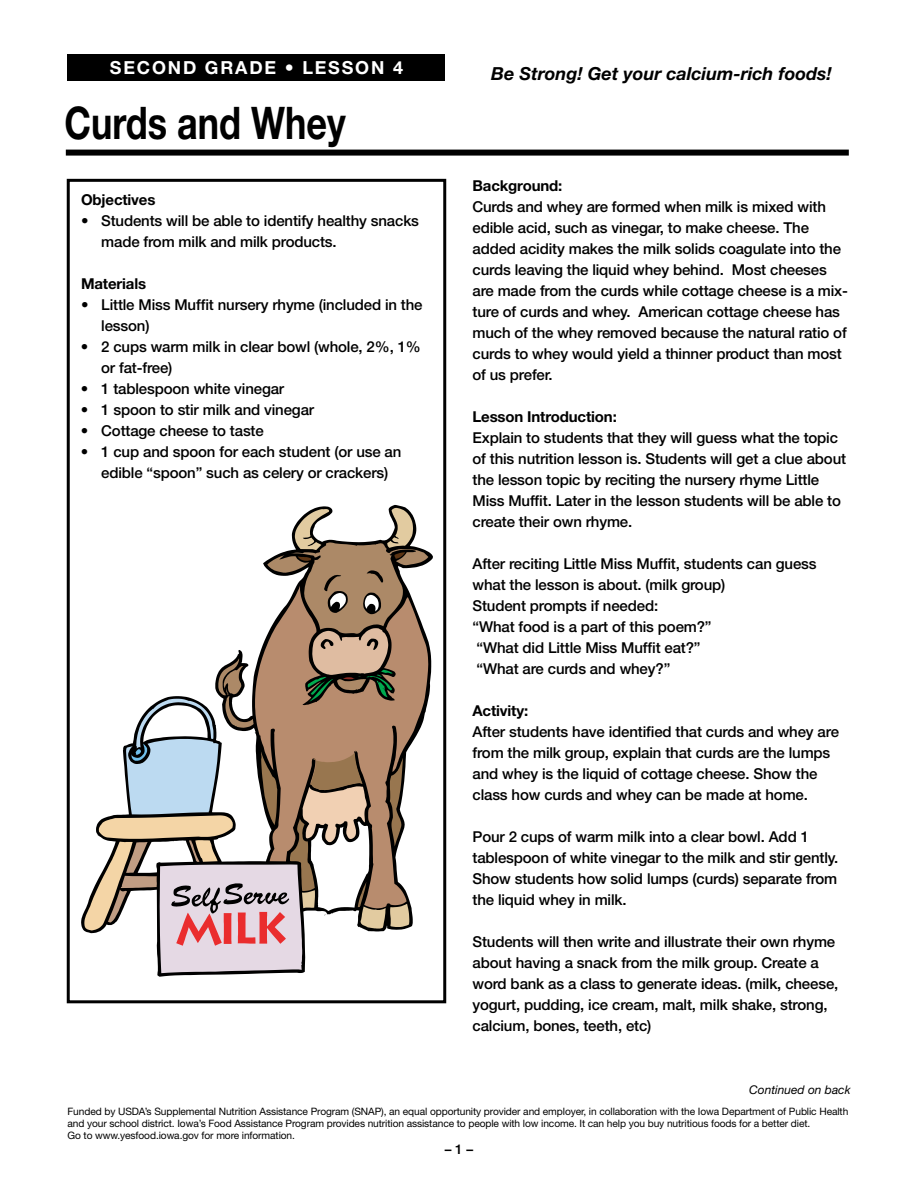
<style>
.page{position:relative;width:918px;height:1188px;background:#fff}
.page>*{position:absolute;margin:0;border:0;box-sizing:border-box;transform-origin:0 0}
.t1{font:700 45px "Helvetica Neue";color:#000;scale:.8 1}
.t2{font:italic 700 18px "Helvetica Neue";color:#000}
.t3{font:700 18px "Helvetica Neue";letter-spacing:.1em;color:#fff}
.t4{font:500 15px/21px "Helvetica Neue";letter-spacing:-.01em;color:#000}
.t5{font:700 15px "Helvetica Neue";letter-spacing:-.01em;color:#000}
.t6{font:500 13.5px "Helvetica Neue";color:#000}
.t7{font:italic 12px "Helvetica Neue";color:#000}
.t8{font:10.2px/12px "Helvetica Neue";letter-spacing:-.01em;color:#000}
</style>
<div class="page">
<div style="left:66px;top:150px;width:783px;height:6px;background:#000"></div>
<div style="left:67px;top:179px;width:379px;height:824px;border:3px solid #000"></div>
<div style="left:68px;top:54px;width:378px;height:27px;background:#000"></div>
<svg style="left:84px;top:508px;width:344px;height:465px"></svg>
<p class="t3" style="left:110px;top:57px;width:295px">second Grade • Lesson 4</p>
<h1 class="t1" style="left:64px;top:95px;width:353px">Curds and Whey</h1>
<p class="t5" style="left:81px;top:190px;width:76px">Objectives</p>
<p class="t4" style="left:101px;top:210px;width:319px;text-indent:-20px">• Students will be able to identify healthy snacks made from milk and milk products.</p>
<p class="t5" style="left:81px;top:274px;width:67px">Materials</p>
<p class="t4" style="left:101px;top:294px;width:323px;text-indent:-20px">• Little Miss Muffit nursery rhyme (included in the lesson)</p>
<p class="t4" style="left:101px;top:336px;width:321px;text-indent:-20px">• 2 cups warm milk in clear bowl (whole, 2%, 1% or fat-free)</p>
<p class="t4" style="left:81px;top:378px;width:205px">• 1 tablespoon white vinegar</p>
<p class="t4" style="left:81px;top:399px;width:235px">• 1 spoon to stir milk and vinegar</p>
<p class="t4" style="left:81px;top:420px;width:184px">• Cottage cheese to taste</p>
<p class="t4" style="left:81px;top:441px;width:322px;text-align:center">• 1 cup and spoon for each student (or use an edible “spoon” such as celery or crackers)</p>
<p class="t2" style="left:491px;top:63px;width:342px">Be Strong! Get your calcium-rich foods!</p>
<p class="t5" style="left:472px;top:177px;width:91px">Background:</p>
<p class="t4" style="left:472px;top:196px;width:377px">Curds and whey are formed when milk is mixed with edible acid, such as vinegar, to make cheese. The added acidity makes the milk solids coagulate into the curds leaving the liquid whey behind. Most cheeses are made from the curds while cottage cheese is a mix&shy;ture of curds and whey. American cottage cheese has much of the whey removed because the natural ratio of curds to whey would yield a thinner product than most of us prefer.</p>
<p class="t5" style="left:472px;top:408px;width:146px">Lesson Introduction:</p>
<p class="t4" style="left:472px;top:427px;width:375px">Explain to students that they will guess what the topic of this nutrition lesson is. Students will get a clue about the lesson topic by reciting the nursery rhyme Little Miss Muffit. Later in the lesson students will be able to create their own rhyme.</p>
<p class="t4" style="left:472px;top:553px;width:346px">After reciting Little Miss Muffit, students can guess what the lesson is about. (milk group)<br>Student prompts if needed:<br>“What food is a part of this poem?”<br>“What did Little Miss Muffit eat?”<br>“What are curds and whey?”</p>
<p class="t5" style="left:472px;top:702px;width:57px">Activity:</p>
<p class="t4" style="left:472px;top:721px;width:368px">After students have identified that curds and whey are from the milk group, explain that curds are the lumps and whey is the liquid of cottage cheese. Show the class how curds and whey can be made at home.</p>
<p class="t4" style="left:472px;top:826px;width:367px">Pour 2 cups of warm milk into a clear bowl. Add 1 tablespoon of white vinegar to the milk and stir gently.<br>Show students how solid lumps (curds) separate from the liquid whey in milk.</p>
<p class="t4" style="left:472px;top:931px;width:367px">Students will then write and illustrate their own rhyme about having a snack from the milk group. Create a word bank as a class to generate ideas. (milk, cheese, yogurt, pudding, ice cream, malt, milk shake, strong, calcium, bones, teeth, etc)</p>
<p class="t7" style="left:749px;top:1082px;width:103px">Continued on back</p>
<p class="t8" style="left:68px;top:1105px;width:782px">Funded by USDA’s Supplemental Nutrition Assistance Program (SNAP), an equal opportunity provider and employer, in collaboration with the Iowa Department of Public Health and your school district. Iowa’s Food Assistance Program provides nutrition assistance to people with low income. It can help you buy nutritious foods for a better diet.<br>Go to www.yesfood.iowa.gov for more information.</p>
<p class="t6" style="left:445px;top:1141px;width:30px">–1–</p>
</div>
